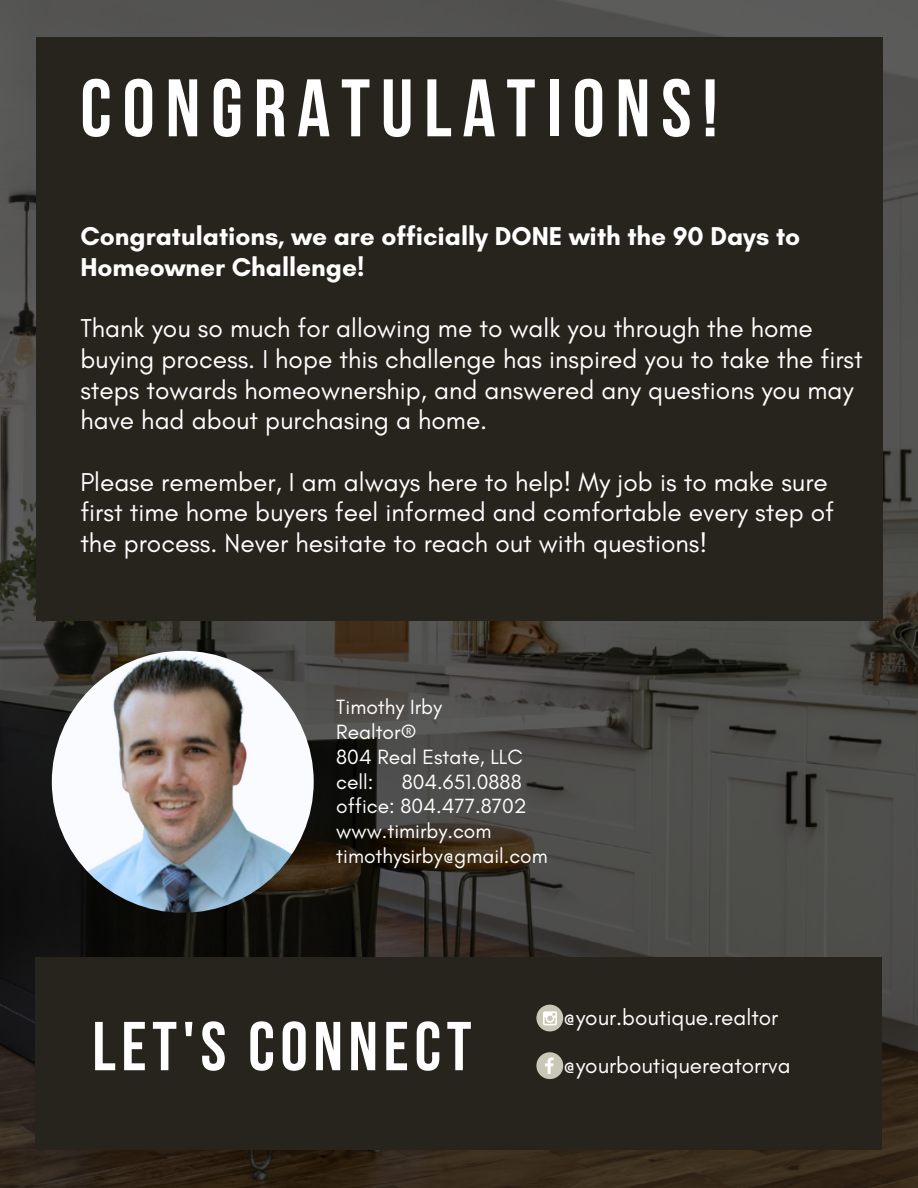
<style>
.page{position:relative;width:918px;height:1188px;background:#fff}
.page>*{position:absolute;margin:0;border:0;box-sizing:border-box;transform-origin:0 0}
.t1{font:700 81.3px "Bebas Neue";letter-spacing:.135em;color:#fff}
.t2{font:700 69px "Bebas Neue";letter-spacing:.08em;color:#fff}
.t3{font:26.25px/30.6px "Glacial Indifference";color:#fff}
.t4{font:700 26.25px/30.6px "Glacial Indifference";color:#fff}
.t5{font:22.5px "Glacial Indifference";color:#fff}
.t6{font:21px "Glacial Indifference";color:#fff}
</style>
<div class="page">
<img style="left:0;top:0;width:918px;height:1188px">
<div style="left:37px;top:37px;width:846px;height:584px;background:#27241e"></div>
<img style="left:52px;top:651px;width:262px;height:262px;border-radius:50%">
<div style="left:36px;top:957px;width:846px;height:193px;background:#27241e"></div>
<div style="left:536px;top:1005px;width:27px;height:26px;background:#cbc7b6;border-radius:50%"></div>
<svg style="left:543px;top:1011px;width:14px;height:14px"></svg>
<svg style="left:536px;top:1052px;width:27px;height:27px"></svg>
<p class="t1" style="left:80px;top:75px;width:639px">CONGRATULATIONS!</p>
<p class="t4" style="left:80px;top:221px;width:721px">Congratulations, we are officially DONE with the 90 Days to<br>Homeowner Challenge!</p>
<p class="t3" style="left:80px;top:313px;width:784px">Thank you so much for allowing me to walk you through the home buying process. I hope this challenge has inspired you to take the first steps towards homeownership, and answered any questions you may have had about purchasing a home.</p>
<p class="t3" style="left:80px;top:466px;width:755px">Please remember, I am always here to help! My job is to make sure first time home buyers feel informed and comfortable every step of the process. Never hesitate to reach out with questions!</p>
<p class="t6" style="left:336px;top:694px;width:107px">Timothy Irby</p>
<p class="t6" style="left:336px;top:719px;width:82px">Realtor®</p>
<p class="t6" style="left:336px;top:744px;width:188px">804 Real Estate, LLC</p>
<p class="t6" style="left:336px;top:769px;width:39px">cell:</p>
<p class="t6" style="left:402px;top:769px;width:121px">804.651.0888</p>
<p class="t6" style="left:336px;top:793px;width:192px">office: 804.477.8702</p>
<p class="t6" style="left:336px;top:818px;width:157px">www.timirby.com</p>
<p class="t6" style="left:336px;top:843px;width:213px">timothysirby@gmail.com</p>
<p class="t2" style="left:92px;top:1018px;width:381px">LET'S CONNECT</p>
<p class="t5" style="left:563px;top:1004px;width:216px">@your.boutique.realtor</p>
<p class="t5" style="left:563px;top:1052px;width:229px">@yourboutiquereatorrva</p>
</div>
